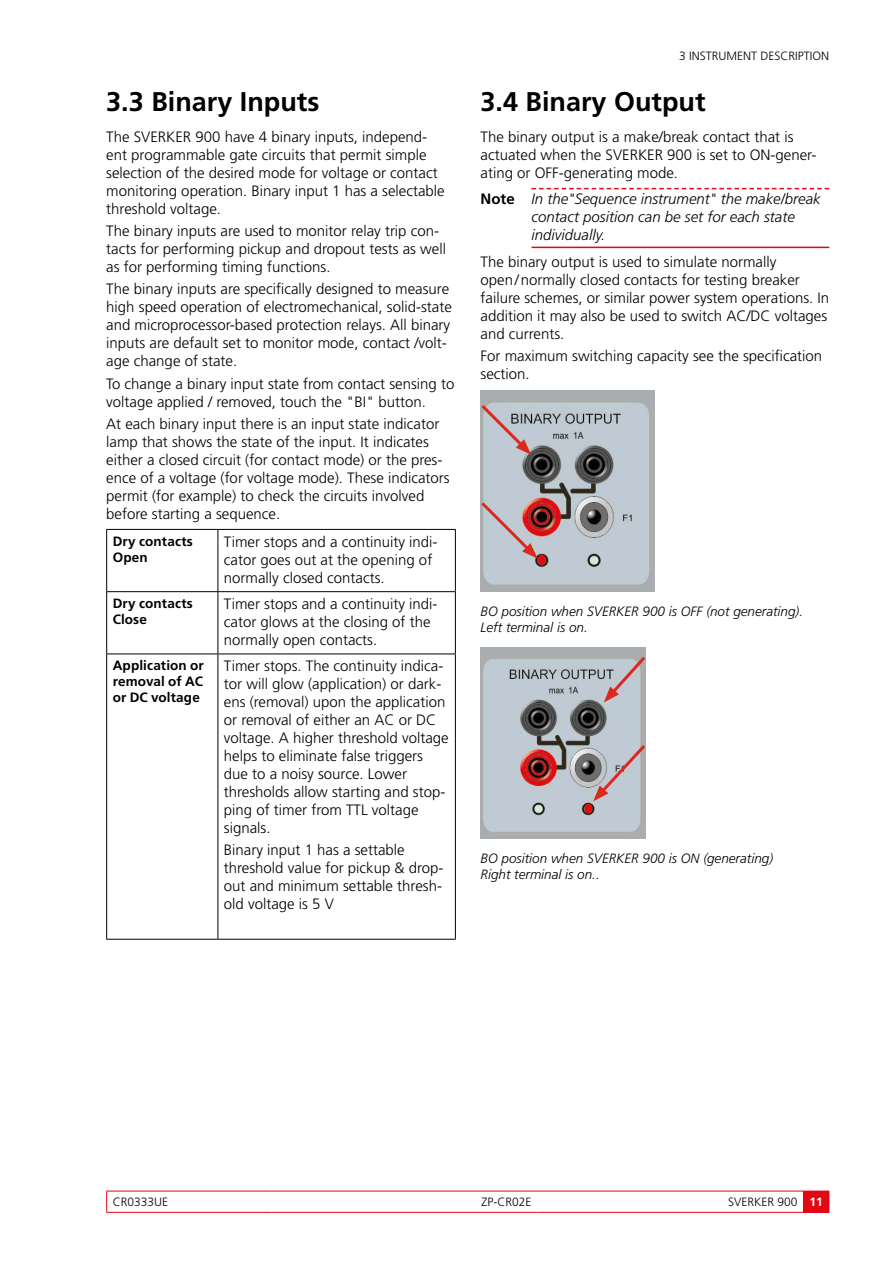
<style>
.page{position:relative;width:893px;height:1263px;background:#fff}
.page>*{position:absolute;margin:0;border:0;box-sizing:border-box;transform-origin:0 0}
.t1{font:700 27px "Frutiger LT Std";color:#000}
.t2{font:300 15px/18px "Frutiger LT Std";color:#000}
.t3{font:italic 300 15px/18px "Frutiger LT Std";color:#000}
.t4{font:italic 300 13.5px/16.2px "Frutiger LT Std";color:#000}
.t5{font:700 13.5px/16.2px "Frutiger LT Std";letter-spacing:.01em;color:#000}
.t6{font:300 12px "Frutiger LT Std";color:#000}
.s1{font-weight:700;font-style:normal}
.s2{font-weight:700;color:#fff}
</style>
<div class="page">
<svg style="left:106px;top:1192px;width:1px;height:20px"></svg>
<hr style="left:106px;top:1191px;width:166px;height:1px;background:#e30613">
<hr style="left:106px;top:1212px;width:166px;height:1px;background:#e30613">
<hr style="left:272px;top:1191px;width:266px;height:1px;background:#e30613">
<hr style="left:272px;top:1212px;width:266px;height:1px;background:#e30613">
<hr style="left:538px;top:1191px;width:265px;height:1px;background:#e30613">
<hr style="left:538px;top:1212px;width:265px;height:1px;background:#e30613">
<svg style="left:803px;top:1191px;width:27px;height:22px"></svg>
<hr style="left:218px;top:530px;width:1px;height:61px;background:#000">
<hr style="left:218px;top:592px;width:1px;height:61px;background:#000">
<hr style="left:218px;top:654px;width:1px;height:285px;background:#000">
<hr style="left:106px;top:529px;width:112px;height:1px;background:#000">
<hr style="left:106px;top:530px;width:1px;height:61px;background:#000">
<hr style="left:218px;top:529px;width:238px;height:1px;background:#000">
<hr style="left:455px;top:530px;width:1px;height:61px;background:#000">
<hr style="left:106px;top:591px;width:112px;height:1px;background:#000">
<hr style="left:106px;top:592px;width:1px;height:61px;background:#000">
<hr style="left:218px;top:591px;width:238px;height:1px;background:#000">
<hr style="left:455px;top:592px;width:1px;height:61px;background:#000">
<hr style="left:106px;top:653px;width:112px;height:1px;background:#000">
<hr style="left:106px;top:654px;width:1px;height:285px;background:#000">
<hr style="left:218px;top:653px;width:238px;height:1px;background:#000">
<hr style="left:455px;top:654px;width:1px;height:285px;background:#000">
<hr style="left:106px;top:939px;width:112px;height:1px;background:#000">
<hr style="left:218px;top:939px;width:238px;height:1px;background:#000">
<svg style="left:531px;top:188px;width:298px;height:1px"></svg>
<hr style="left:531px;top:247px;width:298px;height:1px;background:#e30613">
<img style="left:480px;top:390px;width:175px;height:201px">
<svg style="left:480px;top:402px;width:51px;height:53px;background:#bbb3b9"></svg>
<svg style="left:480px;top:499px;width:58px;height:60px;background:#bfa6ac"></svg>
<img style="left:480px;top:648px;width:165px;height:190px">
<svg style="left:604px;top:653px;width:42px;height:49px;background:#bbaeb3"></svg>
<svg style="left:593px;top:742px;width:53px;height:59px;background:#bab1b6"></svg>
<h1 class="t1" style="left:106px;top:86px;width:215px">3.3 Binary Inputs</h1>
<p class="t2" style="left:106px;top:128px;width:340px">The SVERKER 900 have 4 binary inputs, independ&shy;ent programmable gate circuits that permit simple selection of the desired mode for voltage or contact monitoring operation. Binary input 1 has a selectable threshold voltage.</p>
<p class="t2" style="left:106px;top:222px;width:341px">The binary inputs are used to monitor relay trip con&shy;tacts for performing pickup and dropout tests as well as for performing timing functions.</p>
<p class="t2" style="left:106px;top:280px;width:347px">The binary inputs are specifically designed to measure high speed operation of electromechanical, solid-state and microprocessor-based protection relays. All binary inputs are default set to monitor mode, contact /volt&shy;age change of state.</p>
<p class="t2" style="left:106px;top:374px;width:350px">To change a binary input state from contact sensing to voltage applied / removed, touch the "BI" button.</p>
<p class="t2" style="left:106px;top:415px;width:345px">At each binary input there is an input state indicator lamp that shows the state of the input. It indicates either a closed circuit (for contact mode) or the pres&shy;ence of a voltage (for voltage mode). These indicators permit (for example) to check the circuits involved before starting a sequence.</p>
<p class="t5" style="left:113px;top:533px;width:82px">Dry contacts<br>Open</p>
<p class="t2" style="left:224px;top:533px;width:215px">Timer stops and a continuity indi&shy;cator goes out at the opening of normally closed contacts.</p>
<p class="t5" style="left:113px;top:595px;width:82px">Dry contacts<br>Close</p>
<p class="t2" style="left:224px;top:595px;width:215px">Timer stops and a continuity indi&shy;cator glows at the closing of the normally open contacts.</p>
<p class="t5" style="left:113px;top:657px;width:93px;text-align:justify">Application or removal of AC or DC voltage</p>
<p class="t2" style="left:224px;top:657px;width:226px">Timer stops. The continuity indica&shy;tor will glow (application) or dark&shy;ens (removal) upon the application or removal of either an AC or DC voltage. A higher threshold voltage helps to eliminate false triggers due to a noisy source. Lower thresholds allow starting and stop&shy;ping of timer from TTL voltage signals.</p>
<p class="t2" style="left:224px;top:841px;width:221px">Binary input 1 has a settable threshold value for pickup &amp; drop&shy;out and minimum settable thresh&shy;old voltage is 5 V</p>
<p class="t6" style="left:679px;top:49px;width:21px">3 Instrument</p>
<p class="t6" style="left:760px;top:49px;width:8px">description</p>
<h1 class="t1" style="left:480px;top:86px;width:227px">3.4 Binary Output</h1>
<p class="t2" style="left:480px;top:128px;width:337px">The binary output is a make/break contact that is actuated when the SVERKER 900 is set to ON-gener&shy;ating or OFF-generating mode.</p>
<p class="t3" style="left:532px;top:190px;width:291px;text-indent:-51px"><span class="s1">Note</span> In the"Sequence instrument" the make/break contact position can be set for each state individually.</p>
<p class="t2" style="left:480px;top:253px;width:350px">The binary output is used to simulate normally open/normally closed contacts for testing breaker failure schemes, or similar power system operations. In addition it may also be used to switch AC/DC voltages and currents.</p>
<p class="t2" style="left:480px;top:347px;width:343px">For maximum switching capacity see the specification section.</p>
<p class="t4" style="left:480px;top:604px;width:324px">BO position when SVERKER 900 is OFF (not generating).<br>Left terminal is on.</p>
<p class="t4" style="left:480px;top:850px;width:294px">BO position when SVERKER 900 is ON (generating)<br>Right terminal is on..</p>
<p class="t6" style="left:113px;top:1195px;width:57px">CR0333UE</p>
<p class="t6" style="left:482px;top:1195px;width:52px">ZP-Cr02E</p>
<p class="t6" style="left:728px;top:1195px;width:96px">SVERKER 900 <span class="s2">11</span></p>
</div>
